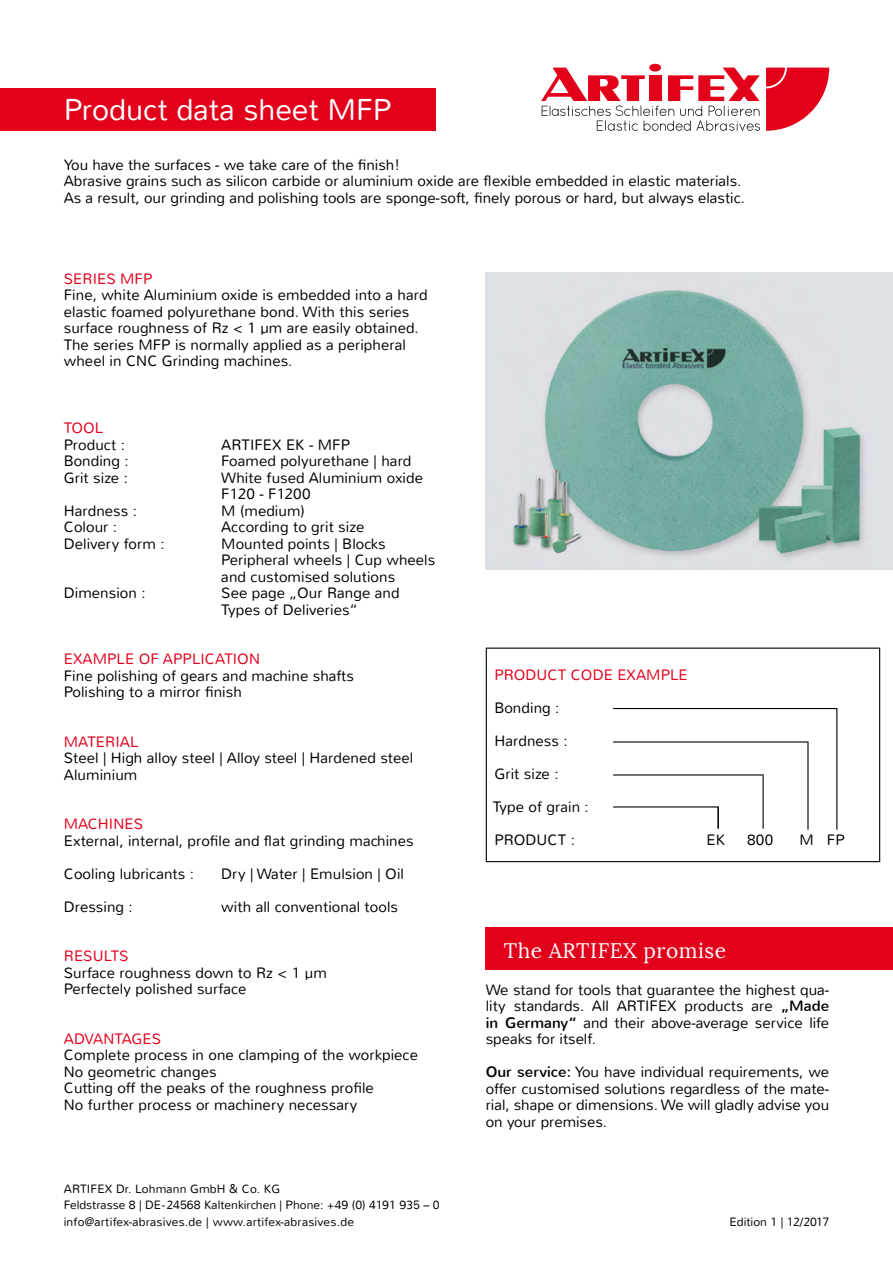
<style>
.page{position:relative;width:893px;height:1263px;background:#fff}
.page>*{position:absolute;margin:0;border:0;box-sizing:border-box;transform-origin:0 0}
.t1{font:300 30px "Nunito";color:#fff}
.t2{font:21px "Lora";letter-spacing:.025em;color:#fff}
.t3{font:300 15px/16.5px "Nunito";letter-spacing:.005em;color:#000}
.t4{font:300 15px "Nunito";letter-spacing:.005em;color:#e2001a}
.t5{font:300 12px/16.5px "Nunito";color:#000}
.s1{font-weight:400}
</style>
<div class="page">
<div style="left:486px;top:927px;width:407px;height:43px;background:#e2001a"></div>
<div style="left:649px;top:64px;width:12px;height:8px;background:#e2001a;border-radius:50%"></div>
<svg style="left:541px;top:68px;width:219px;height:63px"></svg>
<svg style="left:766px;top:68px;width:63px;height:63px"></svg>
<div style="left:0;top:88px;width:436px;height:43px;background:#e2001a"></div>
<div style="left:486px;top:648px;width:394px;height:214px;border:1px solid #000"></div>
<hr style="left:613px;top:708px;width:224px;height:1px;background:#000">
<hr style="left:613px;top:741px;width:196px;height:1px;background:#000">
<hr style="left:613px;top:774px;width:150px;height:1px;background:#000">
<hr style="left:613px;top:806px;width:106px;height:1px;background:#000">
<hr style="left:836px;top:708px;width:1px;height:122px;background:#000">
<hr style="left:807px;top:742px;width:1px;height:88px;background:#000">
<hr style="left:762px;top:774px;width:2px;height:54px;background:#000">
<hr style="left:717px;top:807px;width:2px;height:21px;background:#000">
<img style="left:486px;top:272px;width:407px;height:297px">
<h1 class="t1" style="left:64px;top:90px;width:329px">Product data sheet MFP</h1>
<p class="t3" style="left:64px;top:156px;width:683px">You have the surfaces - we take care of the finish!<br>Abrasive grains such as silicon carbide or aluminium oxide are flexible embedded in elastic materials.<br>As a result, our grinding and polishing tools are sponge-soft, finely porous or hard, but always elastic.</p>
<p class="t4" style="left:64px;top:269px;width:90px">SERIES MFP</p>
<p class="t3" style="left:64px;top:287px;width:365px">Fine, white Aluminium oxide is embedded into a hard elastic foamed polyurethane bond. With this series surface roughness of Rz &lt; 1 µm are easily obtained.<br>The series MFP is normally applied as a peripheral wheel in CNC Grinding machines.</p>
<p class="t4" style="left:64px;top:419px;width:36px">Tool</p>
<p class="t3" style="left:64px;top:437px;width:63px">Product :</p>
<p class="t3" style="left:221px;top:437px;width:130px">ARTIFEX EK - MFP</p>
<p class="t3" style="left:64px;top:453px;width:66px">Bonding :</p>
<p class="t3" style="left:221px;top:453px;width:192px">Foamed polyurethane | hard</p>
<p class="t3" style="left:64px;top:470px;width:66px">Grit size :</p>
<p class="t3" style="left:221px;top:470px;width:203px">White fused Aluminium oxide<br>F120 - F1200</p>
<p class="t3" style="left:64px;top:503px;width:75px">Hardness :</p>
<p class="t3" style="left:221px;top:503px;width:85px">M (medium)</p>
<p class="t3" style="left:64px;top:519px;width:55px">Colour :</p>
<p class="t3" style="left:221px;top:519px;width:144px">According to grit size</p>
<p class="t3" style="left:64px;top:536px;width:102px">Delivery form :</p>
<p class="t3" style="left:221px;top:536px;width:216px">Mounted points | Blocks<br>Peripheral wheels | Cup wheels and customised solutions</p>
<p class="t3" style="left:64px;top:585px;width:83px">Dimension :</p>
<p class="t3" style="left:221px;top:585px;width:180px">See page „Our Range and<br>Types of Deliveries“</p>
<p class="t4" style="left:64px;top:650px;width:11px">example</p>
<p class="t4" style="left:139px;top:650px;width:34px">of applicati</p>
<p class="t4" style="left:237px;top:650px;width:22px">on</p>
<p class="t3" style="left:64px;top:668px;width:292px">Fine polishing of gears and machine shafts<br>Polishing to a mirror finish</p>
<p class="t4" style="left:64px;top:732px;width:11px">material</p>
<p class="t3" style="left:64px;top:750px;width:351px">Steel | High alloy steel | Alloy steel | Hardened steel<br>Aluminium</p>
<p class="t4" style="left:64px;top:815px;width:11px">machines</p>
<p class="t3" style="left:64px;top:833px;width:351px">External, internal, profile and flat grinding machines</p>
<p class="t3" style="left:64px;top:866px;width:132px">Cooling lubricants :</p>
<p class="t3" style="left:221px;top:866px;width:184px">Dry | Water | Emulsion | Oil</p>
<p class="t3" style="left:64px;top:899px;width:71px">Dressing :</p>
<p class="t3" style="left:221px;top:899px;width:178px">with all conventional tools</p>
<p class="t4" style="left:64px;top:947px;width:66px">ResultS</p>
<p class="t3" style="left:64px;top:965px;width:264px">Surface roughness down to Rz &lt; 1 µm<br>Perfectely polished surface</p>
<p class="t4" style="left:64px;top:1029px;width:99px">ADVANTAGES</p>
<p class="t3" style="left:64px;top:1047px;width:356px">Complete process in one clamping of the workpiece No geometric changes<br>Cutting off the peaks of the roughness profile<br>No further process or machinery necessary</p>
<p class="t5" style="left:64px;top:1180px;width:377px">ARTIFEX Dr. Lohmann GmbH &amp; Co. KG<br>Feldstrasse 8 | DE-24568 Kaltenkirchen | Phone: +49 (0) 4191 935 – 0 info@artifex-abrasives.de | www.artifex-abrasives.de</p>
<p class="t4" style="left:494px;top:665px;width:134px">Product code example</p>
<p class="t3" style="left:494px;top:700px;width:66px">Bonding :</p>
<p class="t3" style="left:494px;top:733px;width:75px">Hardness :</p>
<p class="t3" style="left:494px;top:766px;width:66px">Grit size :</p>
<p class="t3" style="left:493px;top:799px;width:98px">Type of grain :</p>
<p class="t3" style="left:494px;top:832px;width:82px">PRODUCT :</p>
<p class="t3" style="left:707px;top:832px;width:20px">EK</p>
<p class="t3" style="left:747px;top:832px;width:28px">800</p>
<p class="t3" style="left:799px;top:832px;width:47px">M FP</p>
<h2 class="t2" style="left:504px;top:938px;width:224px">The ARTIFEX promise</h2>
<p class="t3" style="left:486px;top:981px;width:345px;text-align:justify">We stand for tools that guarantee the highest qua&shy;lity standards. All ARTIFEX products are <span class="s1">„Made in Germany“</span> and their above-average service life speaks for itself.</p>
<p class="t3" style="left:486px;top:1064px;width:345px;text-align:justify"><span class="s1">Our service:</span> You have individual requirements, we offer customised solutions regardless of the mate&shy;rial, shape or dimensions. We will gladly advise you on your premises.</p>
<p class="t5" style="left:729px;top:1213px;width:101px">Edition 1 | 12/2017</p>
</div>
